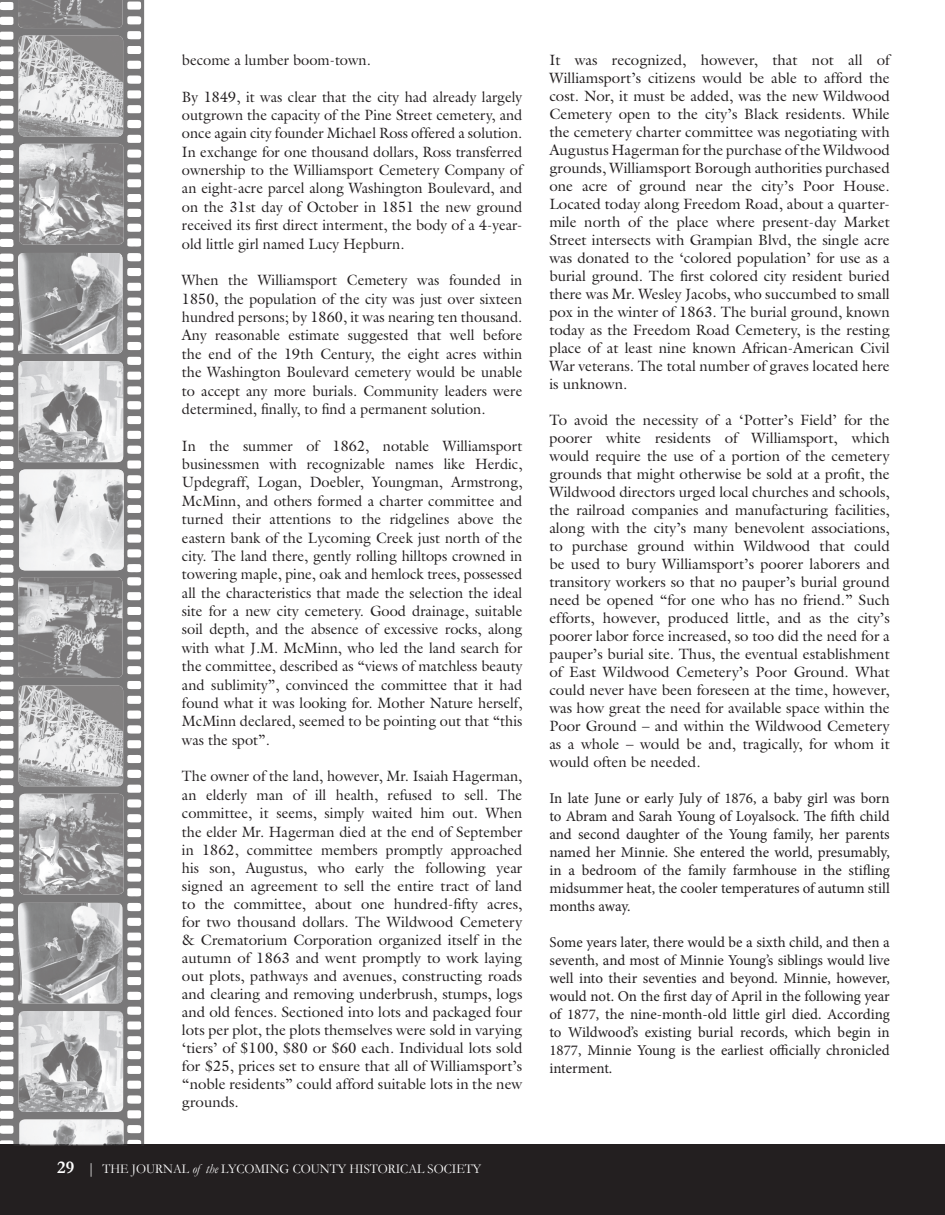
<style>
.page{position:relative;width:945px;height:1215px;background:#fff}
.page>*{position:absolute;margin:0;border:0;box-sizing:border-box;transform-origin:0 0}
.t1{font:15px/18px "Galliard";color:#231f20;text-align:justify}
.t2{font:15px/18px "Minion Pro";color:#231f20;text-align:justify}
.t3{font:13.5px "Garamond";color:#fff;scale:.95 1}
.s1{font-weight:700;font-size:18px}
.s2{font-size:15px}
.s3{font-style:italic}
</style>
<div class="page">
<div style="left:0;top:1145px;width:945px;height:70px;background:#231f20"></div>
<svg style="left:0;top:0;width:144px;height:1145px"></svg>
<img style="left:19px;top:36px;width:104px;height:101px">
<img style="left:18px;top:0;width:105px;height:28px">
<img style="left:19px;top:144px;width:105px;height:101px">
<img style="left:18px;top:253px;width:105px;height:101px">
<img style="left:19px;top:361px;width:104px;height:101px">
<img style="left:19px;top:469px;width:105px;height:101px">
<p class="t1" style="left:182px;top:50px;width:190px">become a lumber boom-town.</p>
<p class="t1" style="left:182px;top:87px;width:342px">By 1849, it was clear that the city had already largely outgrown the capacity of the Pine Street cemetery, and once again city founder Michael Ross offered a solution.<br>In exchange for one thousand dollars, Ross transferred ownership to the Williamsport Cemetery Company of an eight-acre parcel along Washington Boulevard, and on the 31st day of October in 1851 the new ground received its first direct interment, the body of a 4-year&shy;old little girl named Lucy Hepburn.</p>
<p class="t1" style="left:182px;top:271px;width:342px">When the Williamsport Cemetery was founded in 1850, the population of the city was just over sixteen hundred persons; by 1860, it was nearing ten thousand.<br>Any reasonable estimate suggested that well before the end of the 19th Century, the eight acres within the Washington Boulevard cemetery would be unable to accept any more burials. Community leaders were determined, finally, to find a permanent solution.</p>
<p class="t1" style="left:182px;top:436px;width:342px">In the summer of 1862, notable Williamsport businessmen with recognizable names like Herdic, Updegraff, Logan, Doebler, Youngman, Armstrong, McMinn, and others formed a charter committee and turned their attentions to the ridgelines above the eastern bank of the Lycoming Creek just north of the city. The land there, gently rolling hilltops crowned in towering maple, pine, oak and hemlock trees, possessed all the characteristics that made the selection the ideal site for a new city cemetery. Good drainage, suitable soil depth, and the absence of excessive rocks, along with what J.M. McMinn, who led the land search for the committee, described as “views of matchless beauty and sublimity”, convinced the committee that it had found what it was looking for. Mother Nature herself, McMinn declared, seemed to be pointing out that “this was the spot”.</p>
<p class="t1" style="left:182px;top:767px;width:342px">The owner of the land, however, Mr. Isaiah Hagerman, an elderly man of ill health, refused to sell. The committee, it seems, simply waited him out. When the elder Mr. Hagerman died at the end of September in 1862, committee members promptly approached his son, Augustus, who early the following year signed an agreement to sell the entire tract of land to the committee, about one hundred-fifty acres, for two thousand dollars. The Wildwood Cemetery &amp; Crematorium Corporation organized itself in the autumn of 1863 and went promptly to work laying out plots, pathways and avenues, constructing roads and clearing and removing underbrush, stumps, logs and old fences. Sectioned into lots and packaged four lots per plot, the plots themselves were sold in varying ‘tiers’ of $100, $80 or $60 each. Individual lots sold for $25, prices set to ensure that all of Williamsport’s “noble residents” could afford suitable lots in the new grounds.</p>
<p class="t3" style="left:57px;top:1160px;width:448px"><span class="s1">29</span> <span class="s2">|</span> THE JOURNAL <span class="s3">of the</span> LYCOMING COUNTY HISTORICAL SOCIETY</p>
<p class="t1" style="left:549px;top:50px;width:342px">It was recognized, however, that not all of Williamsport’s citizens would be able to afford the cost. Nor, it must be added, was the new Wildwood Cemetery open to the city’s Black residents. While the cemetery charter committee was negotiating with Augustus Hagerman for the purchase of the Wildwood grounds, Williamsport Borough authorities purchased one acre of ground near the city’s Poor House.<br>Located today along Freedom Road, about a quarter&shy;mile north of the place where present-day Market Street intersects with Grampian Blvd, the single acre was donated to the ‘colored population’ for use as a burial ground. The first colored city resident buried there was Mr. Wesley Jacobs, who succumbed to small pox in the winter of 1863. The burial ground, known today as the Freedom Road Cemetery, is the resting place of at least nine known African-American Civil War veterans. The total number of graves located here is unknown.</p>
<p class="t1" style="left:549px;top:410px;width:342px">To avoid the necessity of a ‘Potter’s Field’ for the poorer white residents of Williamsport, which would require the use of a portion of the cemetery grounds that might otherwise be sold at a profit, the Wildwood directors urged local churches and schools, the railroad companies and manufacturing facilities, along with the city’s many benevolent associations, to purchase ground within Wildwood that could be used to bury Williamsport’s poorer laborers and transitory workers so that no pauper’s burial ground need be opened “for one who has no friend.” Such efforts, however, produced little, and as the city’s poorer labor force increased, so too did the need for a pauper’s burial site. Thus, the eventual establishment of East Wildwood Cemetery’s Poor Ground. What could never have been foreseen at the time, however, was how great the need for available space within the Poor Ground – and within the Wildwood Cemetery as a whole – would be and, tragically, for whom it would often be needed.</p>
<p class="t2" style="left:549px;top:789px;width:342px">In late June or early July of 1876, a baby girl was born to Abram and Sarah Young of Loyalsock. The fifth child and second daughter of the Young family, her parents named her Minnie. She entered the world, presumably, in a bedroom of the family farmhouse in the stifling midsummer heat, the cooler temperatures of autumn still months away.</p>
<p class="t2" style="left:549px;top:933px;width:342px">Some years later, there would be a sixth child, and then a seventh, and most of Minnie Young’s siblings would live well into their seventies and beyond. Minnie, however, would not. On the first day of April in the following year of 1877, the nine-month-old little girl died. According to Wildwood’s existing burial records, which begin in 1877, Minnie Young is the earliest officially chronicled interment.</p>
</div>
